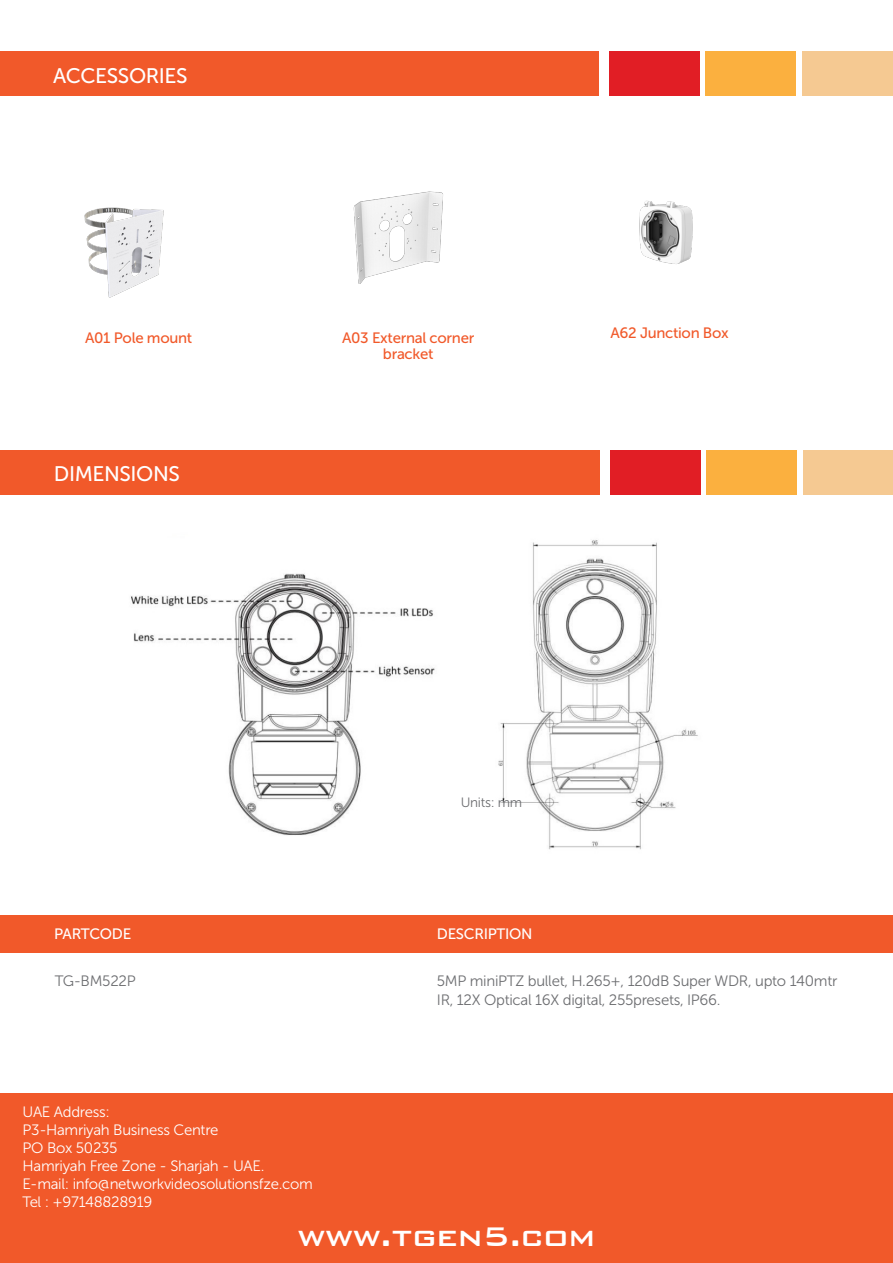
<style>
.page{position:relative;width:893px;height:1263px;background:#fff}
.page>*{position:absolute;margin:0;border:0;box-sizing:border-box;transform-origin:0 0}
.t1{font:500 36px "Bank Gothic BT";letter-spacing:-.02em;color:#fff}
.t2{font:21px "Museo Sans 500";letter-spacing:-.02em;color:#fff}
.t3{font:15px "Museo Sans 300";letter-spacing:-.02em;color:#fff}
.t4{font:15px/19.2px "Museo Sans 300";letter-spacing:-.02em;color:#6c6d70}
.t5{font:15px/16.2px "Museo Sans 500";letter-spacing:-.02em;color:#f1592a;text-align:center}
.t6{font:15px "Museo Sans 500";letter-spacing:-.02em;color:#fff}
.t7{font:13.5px "Museo Sans 300";letter-spacing:-.02em;color:#6c6d70}
</style>
<div class="page">
<div style="left:609px;top:51px;width:90px;height:44px;background:#e11e25"></div>
<div style="left:705px;top:51px;width:91px;height:44px;background:#fbb03f"></div>
<div style="left:802px;top:51px;width:90px;height:44px;background:#f5c992"></div>
<div style="left:0;top:51px;width:599px;height:44px;background:#f1592a"></div>
<img style="left:84px;top:207px;width:80px;height:91px">
<img style="left:353px;top:191px;width:90px;height:93px">
<div style="left:0;top:1093px;width:893px;height:170px;background:#f1592a"></div>
<div style="left:610px;top:451px;width:90px;height:44px;background:#e11e25"></div>
<div style="left:707px;top:451px;width:90px;height:44px;background:#fbb03f"></div>
<div style="left:803px;top:451px;width:90px;height:44px;background:#f5c992"></div>
<div style="left:0;top:451px;width:600px;height:44px;background:#f1592a"></div>
<div style="left:0;top:915px;width:893px;height:38px;background:#f1592a"></div>
<img style="left:131px;top:540px;width:567px;height:310px">
<img style="left:639px;top:200px;width:54px;height:64px">
<p class="t2" style="left:53px;top:64px;width:136px">ACCESSORIES</p>
<p class="t5" style="left:85px;top:329px;width:109px">A01 Pole mount</p>
<p class="t5" style="left:342px;top:329px;width:134px">A03 External corner bracket</p>
<p class="t2" style="left:54px;top:463px;width:128px">DIMENSIONS</p>
<p class="t5" style="left:610px;top:325px;width:120px">A62 Junction Box</p>
<p class="t7" style="left:461px;top:795px;width:63px">Units: mm</p>
<p class="t6" style="left:54px;top:925px;width:79px">PARTCODE</p>
<p class="t6" style="left:437px;top:925px;width:97px">DESCRIPTION</p>
<p class="t4" style="left:55px;top:971px;width:82px">TG-BM522P</p>
<p class="t4" style="left:437px;top:971px;width:402px">5MP miniPTZ bullet, H.265+, 120dB Super WDR, upto 140mtr<br>IR, 12X Optical 16X digital, 255presets, IP66.</p>
<p class="t3" style="left:23px;top:1103px;width:89px">UAE Address:</p>
<p class="t3" style="left:23px;top:1121px;width:198px">P3-Hamriyah Business Centre</p>
<p class="t3" style="left:23px;top:1139px;width:97px">PO Box 50235</p>
<p class="t3" style="left:23px;top:1157px;width:243px">Hamriyah Free Zone - Sharjah - UAE.</p>
<p class="t3" style="left:23px;top:1175px;width:292px">E-mail: info@networkvideosolutionsfze.com</p>
<p class="t3" style="left:23px;top:1193px;width:131px">Tel : +97148828919</p>
<p class="t1" style="left:297px;top:1217px;width:300px">www.tgen5.com</p>
</div>
